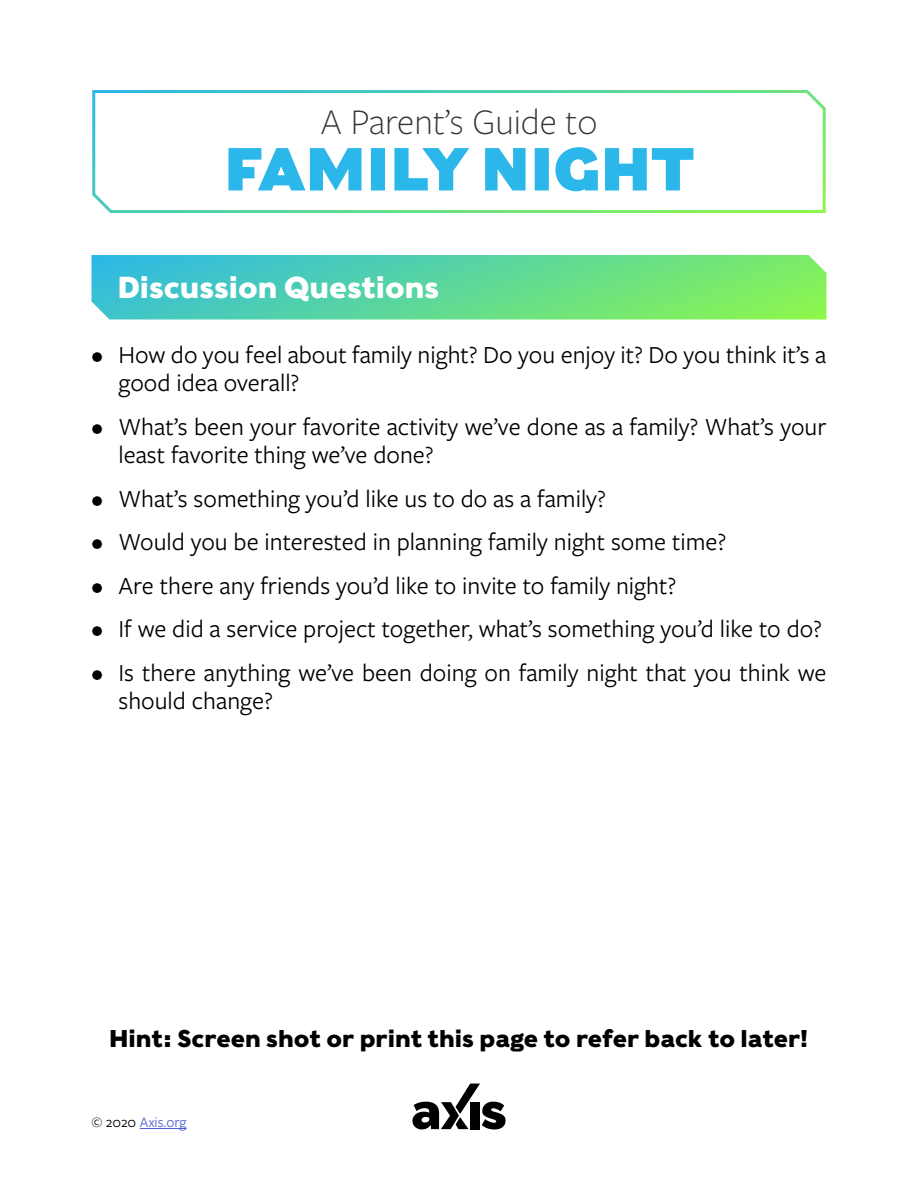
<style>
.page{position:relative;width:918px;height:1188px;background:#fff}
.page>*{position:absolute;margin:0;border:0;box-sizing:border-box;transform-origin:0 0}
.t1{font:900 60px "Caslons Egyptian";color:#2bb7ea}
.t2{font:300 37.5px "Freight Sans Pro";color:#343434}
.t3{font:700 30px "Caslons Egyptian";color:#fff}
.t4{font:25.5px/28.5px "Freight Sans Pro";color:#000}
.t5{font:700 24px "Caslons Egyptian";color:#000}
.t6{font:15px "Freight Sans Pro";color:#4f5cd6}
.s1{color:#000}
</style>
<div class="page">
<svg style="left:92px;top:255px;width:734px;height:65px;background:#5fd89a"></svg>
<svg style="left:412px;top:1084px;width:94px;height:46px"></svg>
<hr style="left:140px;top:1128px;width:47px;height:1px;background:#4f5cd6">
<svg style="left:92px;top:90px;width:734px;height:123px"></svg>
<h2 class="t2" style="left:321px;top:97px;width:278px">A Parent’s Guide to</h2>
<h1 class="t1" style="left:224px;top:130px;width:472px">FAMILY NIGHT</h1>
<p class="t3" style="left:117px;top:268px;width:324px">Discussion Questions</p>
<p class="t4" style="left:119px;top:339px;width:709px;text-indent:-27px">• How do you feel about family night? Do you enjoy it? Do you think it’s a good idea overall?</p>
<p class="t4" style="left:119px;top:411px;width:710px;text-indent:-27px">• What’s been your favorite activity we’ve done as a family? What’s your least favorite thing we’ve done?</p>
<p class="t4" style="left:92px;top:483px;width:516px">• What’s something you’d like us to do as a family?</p>
<p class="t4" style="left:92px;top:526px;width:636px">• Would you be interested in planning family night some time?</p>
<p class="t4" style="left:92px;top:570px;width:586px">• Are there any friends you’d like to invite to family night?</p>
<p class="t4" style="left:92px;top:613px;width:732px">• If we did a service project together, what’s something you’d like to do?</p>
<p class="t4" style="left:119px;top:657px;width:710px;text-indent:-27px">• Is there anything we’ve been doing on family night that you think we should change?</p>
<p class="t5" style="left:109px;top:1023px;width:701px">Hint: Screen shot or print this page to refer back to later!</p>
<p class="t6" style="left:92px;top:1112px;width:97px"><span class="s1">© 2020</span> Axis.org</p>
</div>
